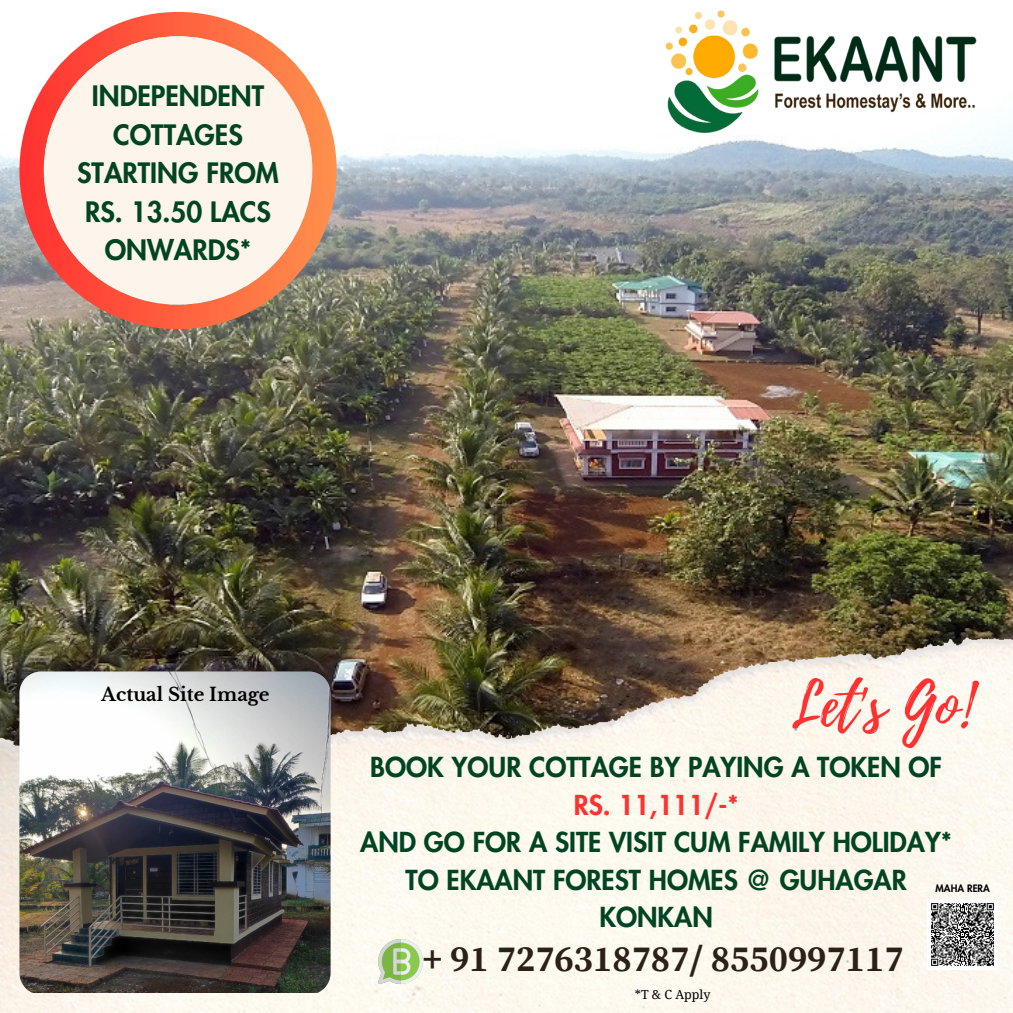
<style>
.page{position:relative;width:1013px;height:1013px;background:#fff}
.page>*{position:absolute;margin:0;border:0;box-sizing:border-box;transform-origin:0 0}
.t1{font:59.62px "Playlist Script";color:#ff3131}
.t2{font:700 36.5px "Source Serif Pro";color:#2c2119}
.t3{font:800 27.5px/38.5px "Futura LT Pro";color:#014423;text-align:center}
.t4{font:800 26.88px/37.5px "Futura LT Pro";color:#014423;text-align:center}
.t5{font:700 18.25px "Libre Baskerville";color:#000}
.t6{font:12.5px "Noto Serif";color:#000}
.t7{font:800 10px "Futura LT Pro";color:#000}
.s1{color:#ff3131}
</style>
<div class="page">
<img style="left:0;top:11px;width:1012px;height:603px">
<img style="left:0;top:614px;width:1012px;height:398px">
<img style="left:656px;top:10px;width:321px;height:131px">
<svg style="left:378px;top:939px;width:45px;height:45px;background:#bbd6a0"></svg>
<img style="left:19px;top:671px;width:311px;height:321px">
<svg style="left:19px;top:12px;width:318px;height:317px"></svg>
<div style="left:44px;top:36px;width:268px;height:269px;background:#fdf5eb;border-radius:50%"></div>
<img style="left:927px;top:899px;width:70px;height:70px">
<p class="t3" style="left:77px;top:78px;width:203px">INDEPENDENT<br>COTTAGES<br>STARTING FROM<br>RS. 13.50 LACS<br>ONWARDS*</p>
<p class="t5" style="left:101px;top:683px;width:170px">Actual Site Image</p>
<p class="t1" style="left:791px;top:662px;width:182px">Let's Go!</p>
<p class="t4" style="left:360px;top:749px;width:593px">BOOK YOUR COTTAGE BY PAYING A TOKEN OF<br><span class="s1">RS. 11,111/-*<br></span>AND GO FOR A SITE VISIT CUM FAMILY HOLIDAY*<br>TO EKAANT FOREST HOMES @ GUHAGAR<br>KONKAN</p>
<h2 class="t7" style="left:935px;top:883px;width:56px">MAHA RERA</h2>
<h4 class="t2" style="left:423px;top:937px;width:482px">+ 91 7276318787/ 8550997117</h4>
<h1 class="t6" style="left:634px;top:985px;width:77px">*T &amp; C Apply</h1>
</div>
